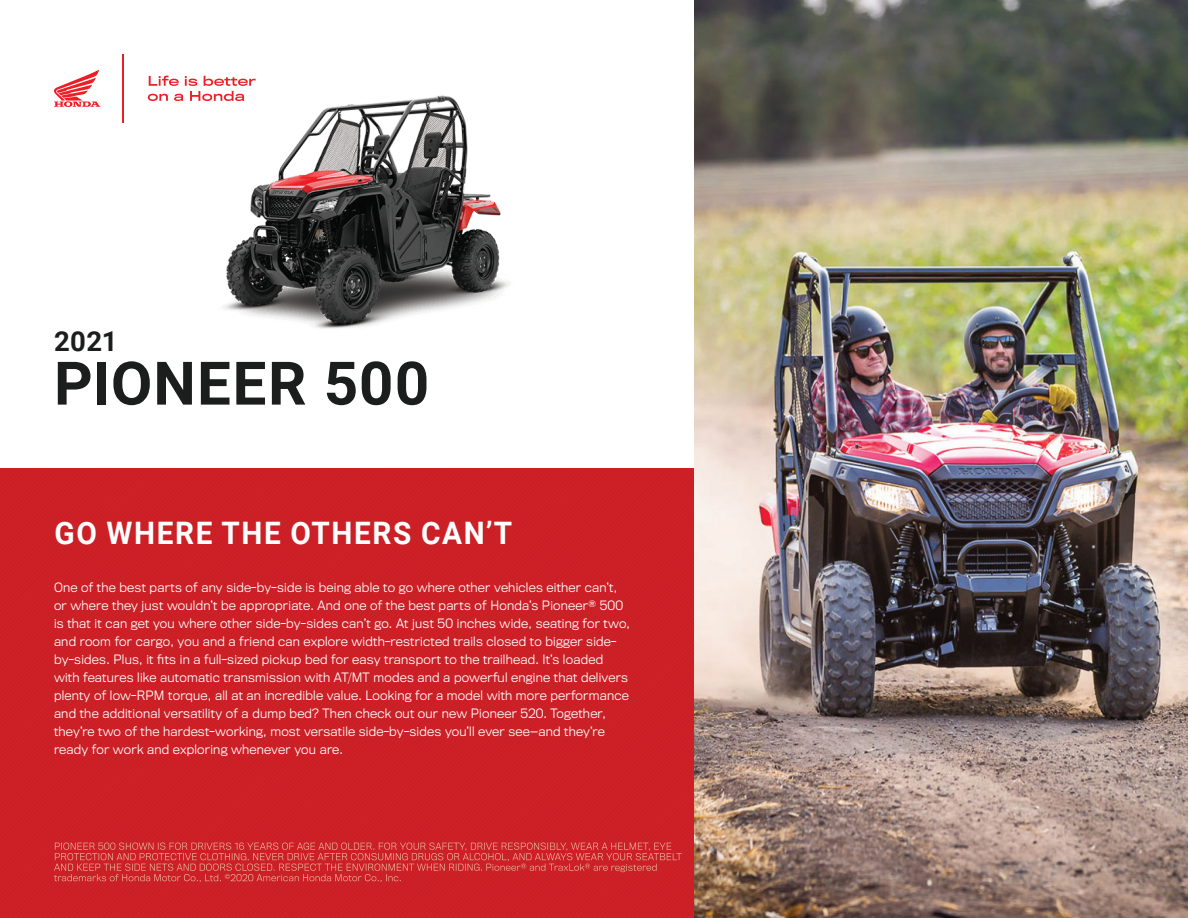
<style>
.page{position:relative;width:1188px;height:918px;background:#fff}
.page>*{position:absolute;margin:0;border:0;box-sizing:border-box;transform-origin:0 0}
.t1{font:700 60px "Roboto";letter-spacing:.02em;color:#1c1d1d}
.t2{font:700 31.05px "Roboto";letter-spacing:.055em;color:#fff;scale:.96 1}
.t3{font:700 27.45px "Roboto";color:#1c1d1d}
.t4{font:300 12px/18px "Titling Gothic FB";letter-spacing:.02em;color:#fff}
</style>
<div class="page">
<div style="left:0;top:468px;width:695px;height:450px;background:#cb2026"></div>
<img style="left:147px;top:95px;width:363px;height:234px">
<svg style="left:54px;top:70px;width:46px;height:37px"></svg>
<svg style="left:148px;top:76px;width:108px;height:25px"></svg>
<hr style="left:122px;top:54px;width:2px;height:69px;background:#ed1f25">
<img style="left:695px;top:0;width:493px;height:918px">
<img style="left:55px;top:843px;width:617px;height:8px">
<img style="left:55px;top:853px;width:627px;height:8px">
<img style="left:54px;top:864px;width:429px;height:8px">
<img style="left:483px;top:864px;width:174px;height:8px">
<img style="left:54px;top:874px;width:347px;height:8px">
<svg style="left:157px;top:654px;width:6px;height:10px"></svg>
<h3 class="t3" style="left:54px;top:322px;width:65px">2021</h3>
<h1 class="t1" style="left:54px;top:341px;width:377px">PIONEER 500</h1>
<h2 class="t2" style="left:55px;top:511px;width:478px">GO WHERE THE OTHERS CAN’T</h2>
<p class="t4" style="left:54px;top:578px;width:578px">One of the best parts of any side-by-side is being able to go where other vehicles either can’t, or where they just wouldn’t be appropriate. And one of the best parts of Honda’s Pioneer® 500 is that it can get you where other side-by-sides can’t go. At just 50 inches wide, seating for two, and room for cargo, you and a friend can explore width-restricted trails closed to bigger side&shy;by-sides. Plus, it ts in a full-sized pickup bed for easy transport to the trailhead. It’s loaded with features like automatic transmission with AT/MT modes and a powerful engine that delivers plenty of low-RPM torque, all at an incredible value. Looking for a model with more performance and the additional versatility of a dump bed? Then check out our new Pioneer 520. Together, they’re two of the hardest-working, most versatile side-by-sides you’ll ever see—and they’re ready for work and exploring whenever you are.</p>
</div>
